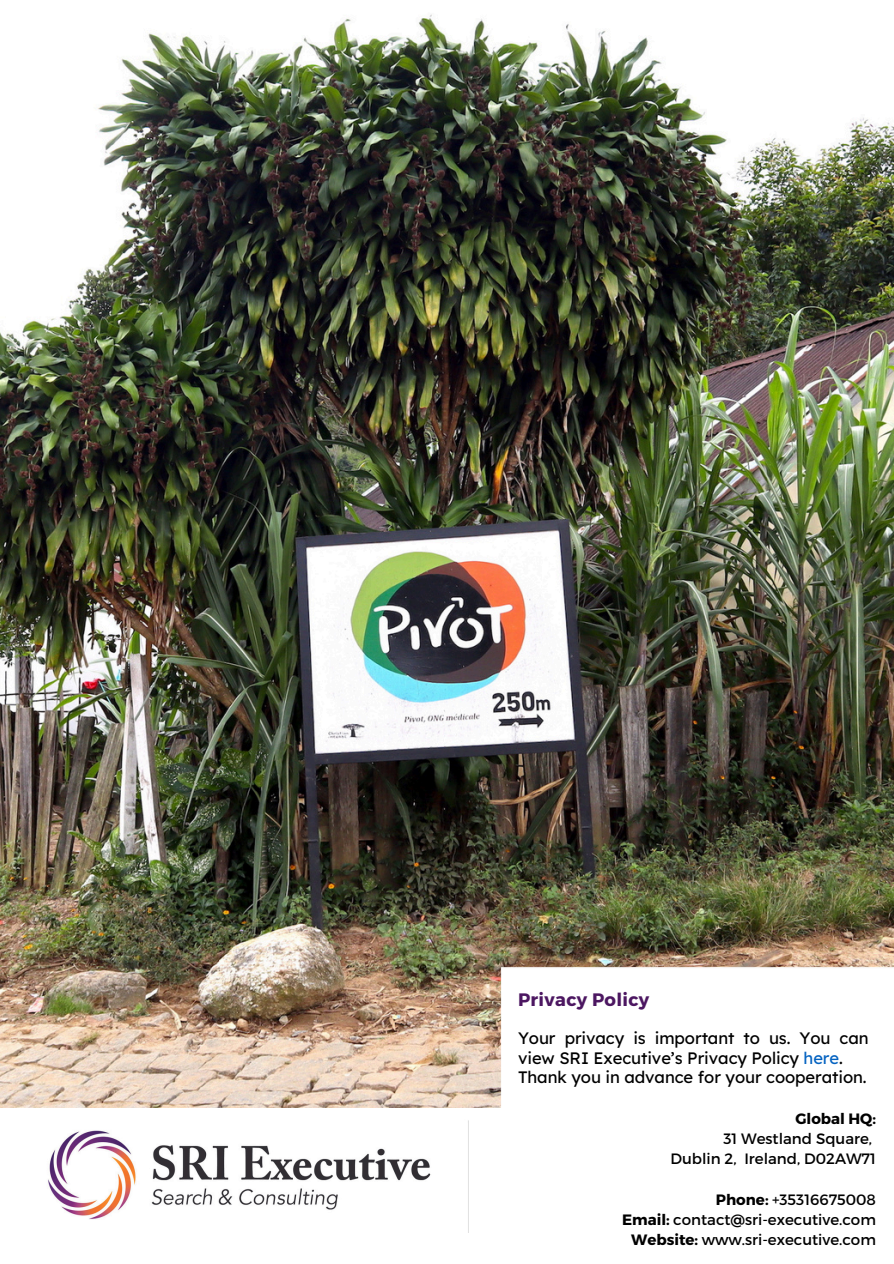
<style>
.page{position:relative;width:894px;height:1264px;background:#fff}
.page>*{position:absolute;margin:0;border:0;box-sizing:border-box;transform-origin:0 0}
.t1{font:700 18px "Montserrat";letter-spacing:.02em;color:#4c1761}
.t2{font:16.5px/19.2px "Lexend Deca";letter-spacing:-.005em;color:#000}
.t3{font:15px "Montserrat";color:#000}
.t4{font:700 15px "Montserrat";color:#000}
.s1{color:#0563c1}
.s2{font-weight:700}
</style>
<div class="page">
<img style="left:0;top:14px;width:893px;height:1094px">
<img style="left:495px;top:961px;width:398px;height:147px">
<img style="left:48px;top:1130px;width:383px;height:90px">
<p class="t1" style="left:518px;top:988px;width:133px">Privacy Policy</p>
<h2 class="t2" style="left:518px;top:1028px;width:352px">Your privacy is important to us. You can view SRI Executive’s Privacy Policy <span class="s1">here</span>.<br>Thank you in advance for your cooperation.</h2>
<p class="t4" style="left:795px;top:1108px;width:82px">Global HQ:</p>
<p class="t3" style="left:723px;top:1128px;width:150px">31 Westland Square,</p>
<p class="t3" style="left:670px;top:1148px;width:207px">Dublin 2, Ireland, D02AW71</p>
<p class="t3" style="left:715px;top:1189px;width:161px"><span class="s2">Phone:</span> +35316675008</p>
<p class="t3" style="left:622px;top:1209px;width:255px"><span class="s2">Email:</span> contact@sri-executive.com</p>
<p class="t3" style="left:631px;top:1229px;width:246px"><span class="s2">Website:</span> www.sri-executive.com</p>
</div>
